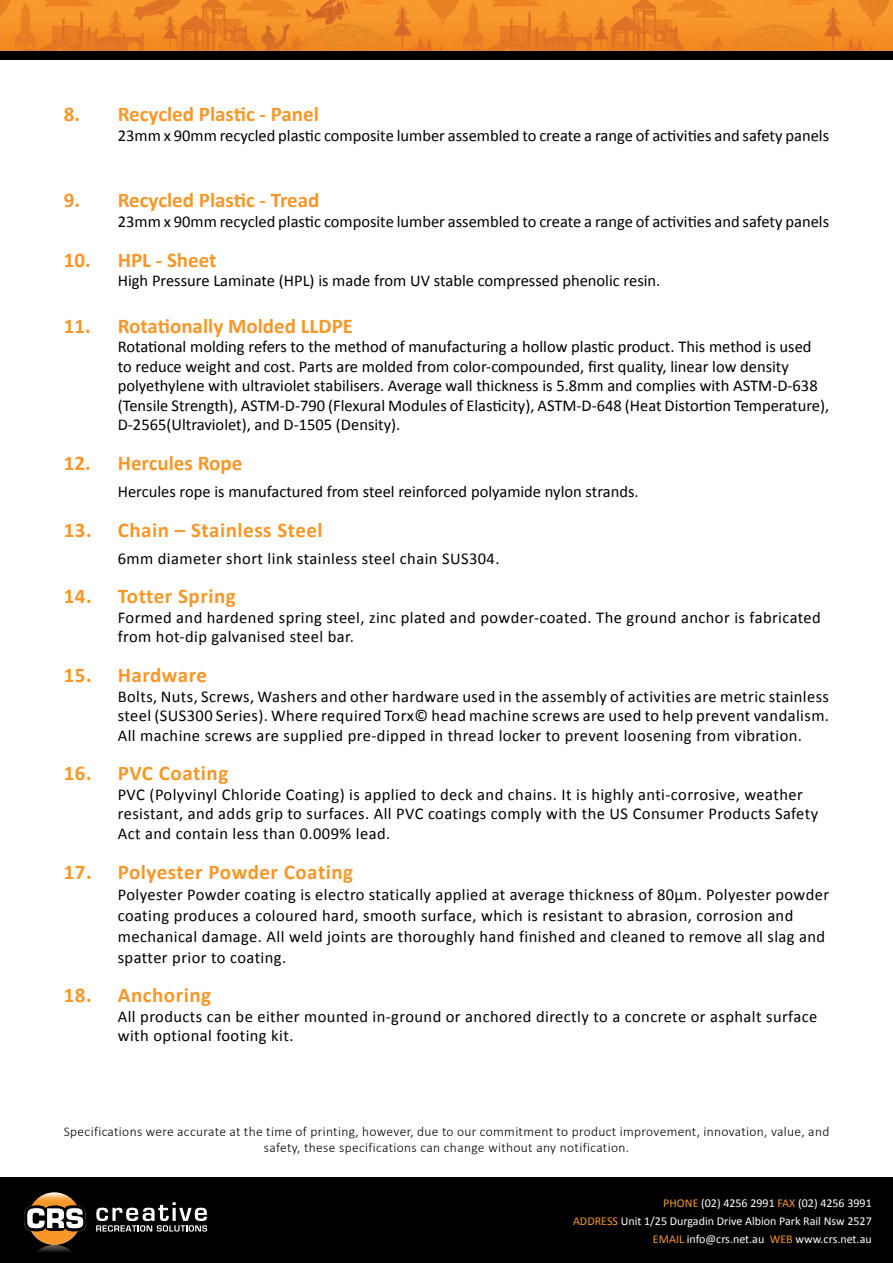
<style>
.page{position:relative;width:893px;height:1263px;background:#fff}
.page>*{position:absolute;margin:0;border:0;box-sizing:border-box;transform-origin:0 0}
.t1{font:700 21px "Calibri";letter-spacing:.01em;color:#f89728}
.t2{font:16.5px/19.5px "Calibri";letter-spacing:.015em;color:#000}
.t3{font:300 13.5px/16.5px "Calibri";letter-spacing:.025em;color:#000;text-align:center}
.t4{font:12px/18px "Calibri";color:#fff;text-align:right}
.s1{color:#f89728}
</style>
<div class="page">
<img style="left:0;top:0;width:893px;height:51px">
<div style="left:0;top:1178px;width:893px;height:85px;background:#000"></div>
<svg style="left:28px;top:1192px;width:52px;height:52px"></svg>
<svg style="left:24px;top:1205px;width:62px;height:47px"></svg>
<svg style="left:96px;top:1202px;width:111px;height:29px"></svg>
<div style="left:0;top:51px;width:893px;height:9px;background:#000"></div>
<p class="t1" style="left:64px;top:101px;width:257px">8. Recycled Plastic - Panel</p>
<p class="t2" style="left:118px;top:125px;width:713px">23mm x 90mm recycled plastic composite lumber assembled to create a range of activities and safety panels</p>
<p class="t1" style="left:64px;top:187px;width:257px">9. Recycled Plastic - Tread</p>
<p class="t2" style="left:118px;top:212px;width:713px">23mm x 90mm recycled plastic composite lumber assembled to create a range of activities and safety panels</p>
<p class="t1" style="left:64px;top:246px;width:154px">10. HPL - Sheet</p>
<p class="t2" style="left:118px;top:271px;width:544px">High Pressure Laminate (HPL) is made from UV stable compressed phenolic resin.</p>
<p class="t1" style="left:64px;top:312px;width:291px">11. Rotationally Molded LLDPE</p>
<p class="t2" style="left:118px;top:337px;width:713px">Rotational molding refers to the method of manufacturing a hollow plastic product. This method is used to reduce weight and cost. Parts are molded from color-compounded, first quality, linear low density polyethylene with ultraviolet stabilisers. Average wall thickness is 5.8mm and complies with ASTM-D-638 (Tensile Strength), ASTM-D-790 (Flexural Modules of Elasticity), ASTM-D-648 (Heat Distortion Temperature), D-2565(Ultraviolet), and D-1505 (Density).</p>
<p class="t1" style="left:64px;top:449px;width:180px">12. Hercules Rope</p>
<p class="t2" style="left:118px;top:482px;width:522px">Hercules rope is manufactured from steel reinforced polyamide nylon strands.</p>
<p class="t1" style="left:64px;top:516px;width:260px">13. Chain – Stainless Steel</p>
<p class="t2" style="left:118px;top:548px;width:383px">6mm diameter short link stainless steel chain SUS304.</p>
<p class="t1" style="left:64px;top:583px;width:174px">14. Totter Spring</p>
<p class="t2" style="left:118px;top:608px;width:705px">Formed and hardened spring steel, zinc plated and powder-coated. The ground anchor is fabricated from hot-dip galvanised steel bar.</p>
<p class="t1" style="left:64px;top:662px;width:145px">15. Hardware</p>
<p class="t2" style="left:118px;top:686px;width:713px;text-align:justify">Bolts, Nuts, Screws, Washers and other hardware used in the assembly of activities are metric stainless steel (SUS300 Series). Where required Torx© head machine screws are used to help prevent vandalism.<br>All machine screws are supplied pre-dipped in thread locker to prevent loosening from vibration.</p>
<p class="t1" style="left:64px;top:760px;width:166px">16. PVC Coating</p>
<p class="t2" style="left:118px;top:785px;width:702px">PVC (Polyvinyl Chloride Coating) is applied to deck and chains. It is highly anti-corrosive, weather resistant, and adds grip to surfaces. All PVC coatings comply with the US Consumer Products Safety<br>Act and contain less than 0.009% lead.</p>
<p class="t1" style="left:64px;top:858px;width:291px">17. Polyester Powder Coating</p>
<p class="t2" style="left:118px;top:884px;width:713px;line-height:21px">Polyester Powder coating is electro statically applied at average thickness of 80µm. Polyester powder coating produces a coloured hard, smooth surface, which is resistant to abrasion, corrosion and mechanical damage. All weld joints are thoroughly hand finished and cleaned to remove all slag and spatter prior to coating.</p>
<p class="t1" style="left:64px;top:982px;width:149px">18. Anchoring</p>
<p class="t2" style="left:118px;top:1007px;width:701px">All products can be either mounted in-ground or anchored directly to a concrete or asphalt surface with optional footing kit.</p>
<p class="t3" style="left:64px;top:1123px;width:767px">Specifications were accurate at the time of printing, however, due to our commitment to product improvement, innovation, value, and safety, these specifications can change without any notification.</p>
<p class="t4" style="left:573px;top:1194px;width:300px"><span class="s1">PHONE</span> (02) 4256 2991 <span class="s1">FAX</span> (02) 4256 3991<br><span class="s1">ADDRESS</span> Unit 1/25 Durgadin Drive Albion Park Rail Nsw 2527<br><span class="s1">EMAIL</span> info@crs.net.au <span class="s1">WEB</span> www.crs.net.au</p>
</div>
